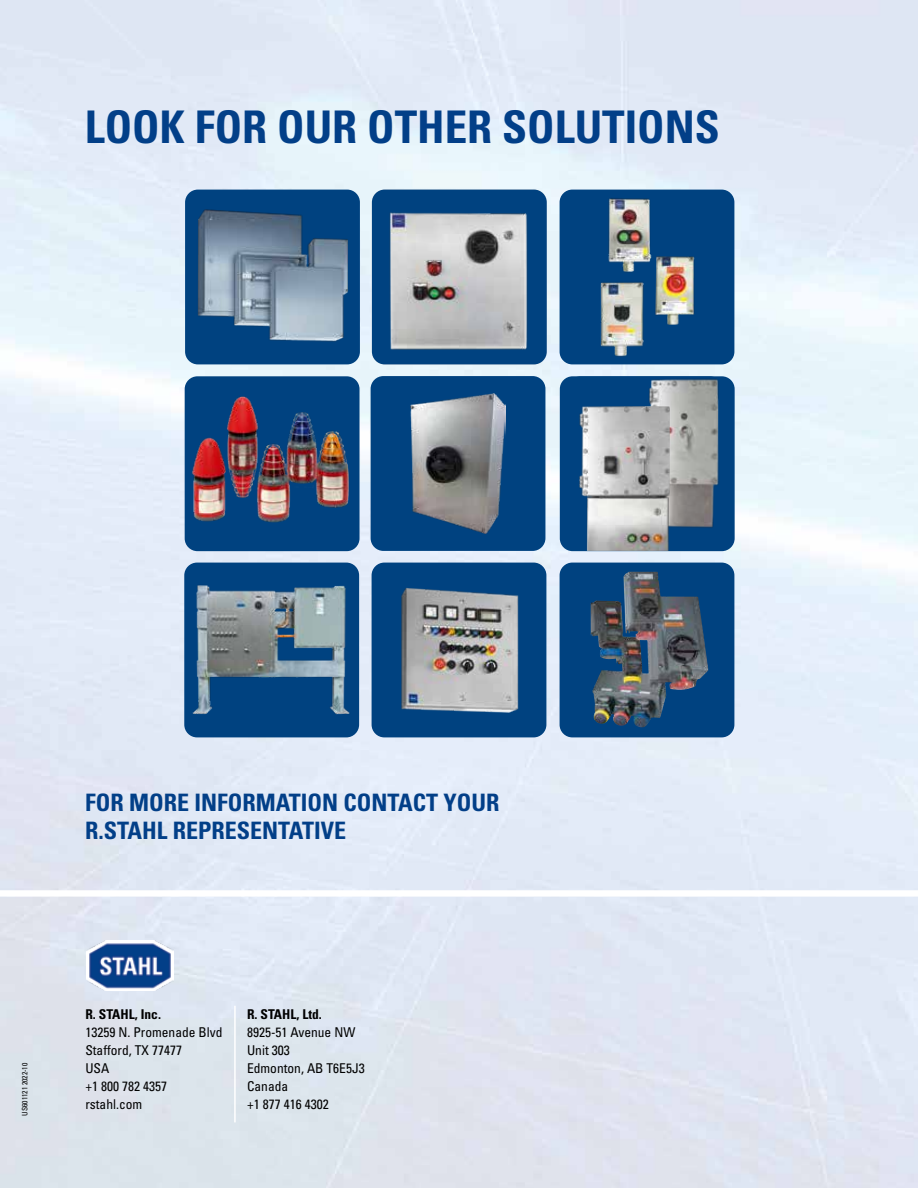
<style>
.page{position:relative;width:918px;height:1188px;background:#fff}
.page>*{position:absolute;margin:0;border:0;box-sizing:border-box;transform-origin:0 0}
.t1{font:700 condensed 45px "Univers LT Std";color:#023f88}
.t2{font:700 condensed 24px/28.5px "Univers LT Std";color:#023f88}
.t3{font:condensed 13.5px/18px "Univers LT Std";color:#000}
.t4{font:700 condensed 13.5px "Univers LT Std";color:#000}
.t5{font:condensed 7.5px "Univers LT Std";color:#000}
</style>
<div class="page">
<img style="left:0;top:0;width:918px;height:1188px">
<img style="left:86px;top:941px;width:88px;height:49px">
<svg style="left:0;top:890px;width:918px;height:33px"></svg>
<div style="left:372px;top:190px;width:175px;height:174px;background:#004280;border-radius:13px"></div>
<div style="left:184px;top:563px;width:175px;height:174px;background:#004280;border-radius:13px"></div>
<img style="left:184px;top:574px;width:166px;height:152px">
<div style="left:371px;top:376px;width:174px;height:175px;background:#004280;border-radius:13px"></div>
<img style="left:411px;top:393px;width:94px;height:141px">
<div style="left:185px;top:376px;width:175px;height:175px;background:#004280;border-radius:13px"></div>
<div style="left:185px;top:190px;width:175px;height:174px;background:#004280;border-radius:13px"></div>
<div style="left:560px;top:376px;width:175px;height:175px;background:#004280;border-radius:13px"></div>
<img style="left:638px;top:376px;width:84px;height:152px">
<img style="left:568px;top:380px;width:102px;height:171px">
<div style="left:560px;top:563px;width:174px;height:174px;background:#004280;border-radius:13px"></div>
<div style="left:560px;top:190px;width:174px;height:174px;background:#004280;border-radius:13px"></div>
<img style="left:372px;top:563px;width:175px;height:174px">
<img style="left:186px;top:195px;width:175px;height:167px">
<img style="left:192px;top:397px;width:168px;height:128px">
<img style="left:608px;top:198px;width:42px;height:73px">
<img style="left:644px;top:244px;width:51px;height:81px">
<img style="left:600px;top:271px;width:50px;height:86px">
<img style="left:590px;top:572px;width:108px;height:156px">
<img style="left:389px;top:212px;width:139px;height:138px">
<hr style="left:234px;top:1006px;width:2px;height:116px;background:#fff">
<h1 class="t1" style="left:85px;top:100px;width:636px">LOOK FOR OUR OTHER SOLUTIONS</h1>
<h2 class="t2" style="left:85px;top:788px;width:416px">FOR MORE INFORMATION CONTACT YOUR<br>R.STAHL REPRESENTATIVE</h2>
<p class="t5" style="left:20px;top:1116px;width:54px;rotate:-90deg">US601121 2022-10</p>
<p class="t4" style="left:85px;top:1006px;width:77px">R. STAHL, Inc.</p>
<p class="t3" style="left:85px;top:1023px;width:139px">13259 N. Promenade Blvd<br>Stafford, TX 77477<br>USA<br>+1 800 782 4357 rstahl.com</p>
<p class="t4" style="left:247px;top:1006px;width:76px">R. STAHL, Ltd.</p>
<p class="t3" style="left:247px;top:1023px;width:119px">8925-51 Avenue NW<br>Unit 303<br>Edmonton, AB T6E5J3<br>Canada<br>+1 877 416 4302</p>
</div>
